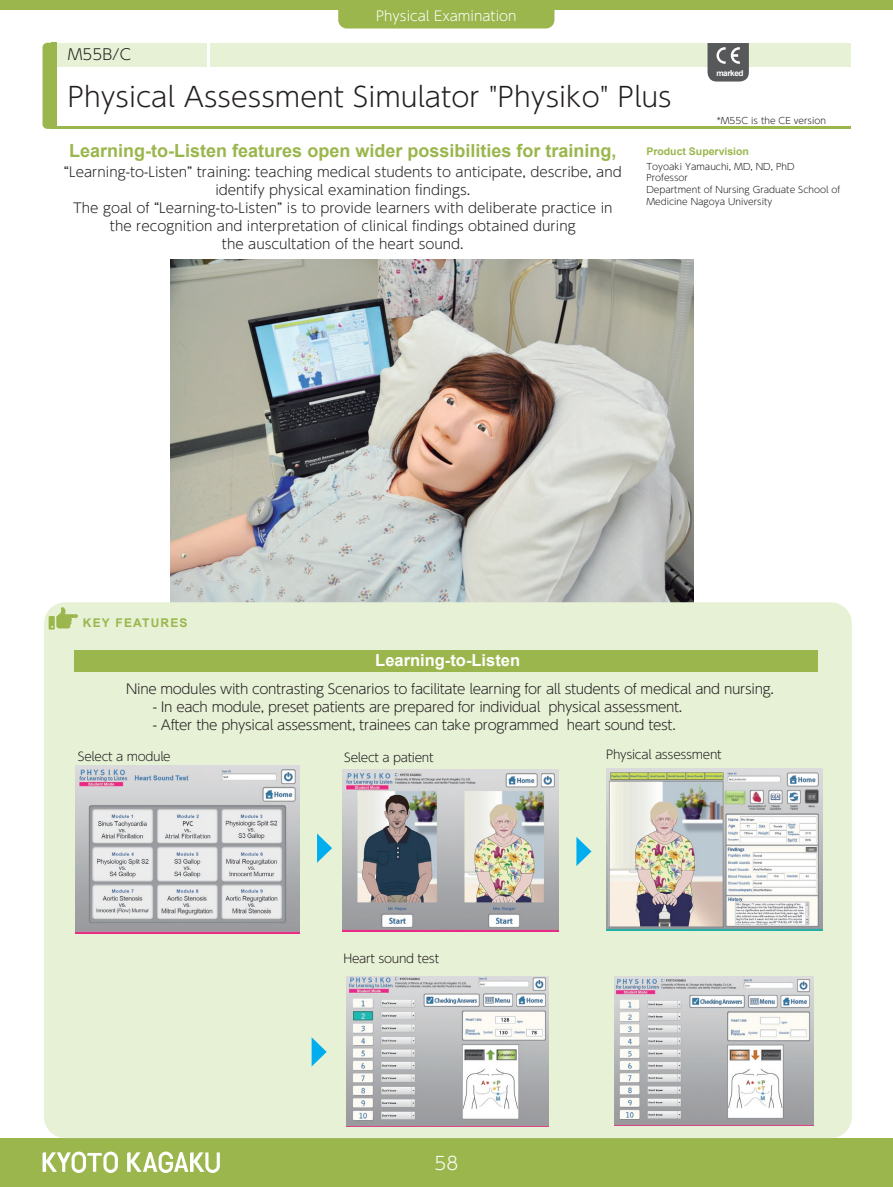
<style>
.page{position:relative;width:893px;height:1187px;background:#fff}
.page>*{position:absolute;margin:0;border:0;box-sizing:border-box;transform-origin:0 0}
.t1{font:300 27px "UD Shin Go Pr 6 N";color:#231f20}
.t2{font:700 18px "Arial";color:#9ab64c}
.t3{font:300 18px "UD Shin Go Pr 6 N";color:#fff}
.t4{font:700 16.5px "Arial";color:#fff}
.t5{font:300 15px "UD Shin Go Pr 6 N";color:#231f20}
.t6{font:300 13.5px/18.1px "UD Shin Go Pr 6 N";color:#231f20;text-align:center}
.t7{font:300 13.5px "UD Shin Go Pr 6 N";letter-spacing:-.025em;color:#231f20}
.t8{font:300 13.5px "UD Shin Go Pr 6 N";color:#fff}
.t9{font:300 12px "UD Shin Go Pr 6 N";letter-spacing:-.025em;color:#231f20}
.t10{font:700 12px "Arial";letter-spacing:.1em;color:#9ab64c}
.t11{font:700 10.5px "Arial";color:#9ab64c}
.t12{font:300 9px/11.7px "UD Shin Go Pr 6 N";color:#231f20}
.t13{font:700 8.25px "Arial";letter-spacing:-.05em;color:#fff}
</style>
<div class="page">
<hr style="left:50px;top:126px;width:800px;height:3px;background:#9ab64c">
<div style="left:50px;top:43px;width:800px;height:24px;background:#e7f1d6"></div>
<hr style="left:207px;top:43px;width:3px;height:33px;background:#fff">
<div style="left:43px;top:43px;width:14px;height:86px;background:#9ab64c;border-radius:5px"></div>
<div style="left:51px;top:43px;width:6px;height:86px;background:#9ab64c"></div>
<div style="left:0;top:0;width:893px;height:9px;background:#9ab64c"></div>
<div style="left:0;top:1137px;width:893px;height:49px;background:#9ab64c"></div>
<div style="left:338px;top:9px;width:216px;height:19px;background:#9ab64c"></div>
<img style="left:170px;top:259px;width:523px;height:343px">
<div style="left:44px;top:602px;width:808px;height:535px;background:#e7f1d6;border-radius:21px"></div>
<svg style="left:49px;top:607px;width:29px;height:22px"></svg>
<div style="left:74px;top:650px;width:744px;height:21px;background:#9ab64c"></div>
<img style="left:75px;top:765px;width:224px;height:168px">
<img style="left:342px;top:769px;width:216px;height:162px">
<img style="left:606px;top:768px;width:216px;height:162px">
<svg style="left:576px;top:837px;width:15px;height:29px"></svg>
<svg style="left:317px;top:833px;width:15px;height:29px"></svg>
<svg style="left:312px;top:1037px;width:15px;height:29px"></svg>
<img style="left:347px;top:976px;width:201px;height:150px">
<img style="left:615px;top:976px;width:198px;height:149px">
<svg style="left:707px;top:43px;width:42px;height:38px;background:#696a6c"></svg>
<svg style="left:43px;top:1151px;width:75px;height:21px"></svg>
<svg style="left:127px;top:1151px;width:93px;height:21px"></svg>
<p class="t8" style="left:376px;top:5px;width:142px">Physical Examination</p>
<p class="t5" style="left:68px;top:43px;width:65px">M55B/C</p>
<h1 class="t1" style="left:68px;top:75px;width:605px">Physical Assessment Simulator "Physiko" Plus</h1>
<p class="t13" style="left:716px;top:68px;width:29px">marked</p>
<p class="t12" style="left:717px;top:114px;width:111px">*M55C is the CE version</p>
<h2 class="t2" style="left:69px;top:138px;width:549px">Learning-to-Listen features open wider possibilities for training,</h2>
<p class="t6" style="left:64px;top:162px;width:559px">“Learning-to-Listen” training: teaching medical students to anticipate, describe, and identify physical examination findings.<br>The goal of “Learning-to-Listen” is to provide learners with deliberate practice in the recognition and interpretation of clinical findings obtained during<br>the auscultation of the heart sound.</p>
<p class="t11" style="left:646px;top:144px;width:104px">Product Supervision</p>
<p class="t12" style="left:646px;top:160px;width:195px">Toyoaki Yamauchi, MD, ND, PhD<br>Professor<br>Department of Nursing Graduate School of<br>Medicine Nagoya University</p>
<p class="t10" style="left:83px;top:614px;width:106px">KEY FEATURES</p>
<p class="t4" style="left:375px;top:648px;width:146px">Learning-to-Listen</p>
<p class="t7" style="left:126px;top:677px;width:649px">Nine modules with contrasting Scenarios to facilitate learning for all students of medical and nursing.</p>
<p class="t7" style="left:153px;top:696px;width:531px">- In each module, preset patients are prepared for individual physical assessment.</p>
<p class="t7" style="left:153px;top:714px;width:524px">- After the physical assessment, trainees can take programmed heart sound test.</p>
<p class="t9" style="left:78px;top:747px;width:94px">Select a module</p>
<p class="t9" style="left:344px;top:747px;width:91px">Select a patient</p>
<p class="t9" style="left:606px;top:745px;width:117px">Physical assessment</p>
<p class="t9" style="left:344px;top:948px;width:97px">Heart sound test</p>
<h2 class="t3" style="left:435px;top:1148px;width:25px">58</h2>
</div>
